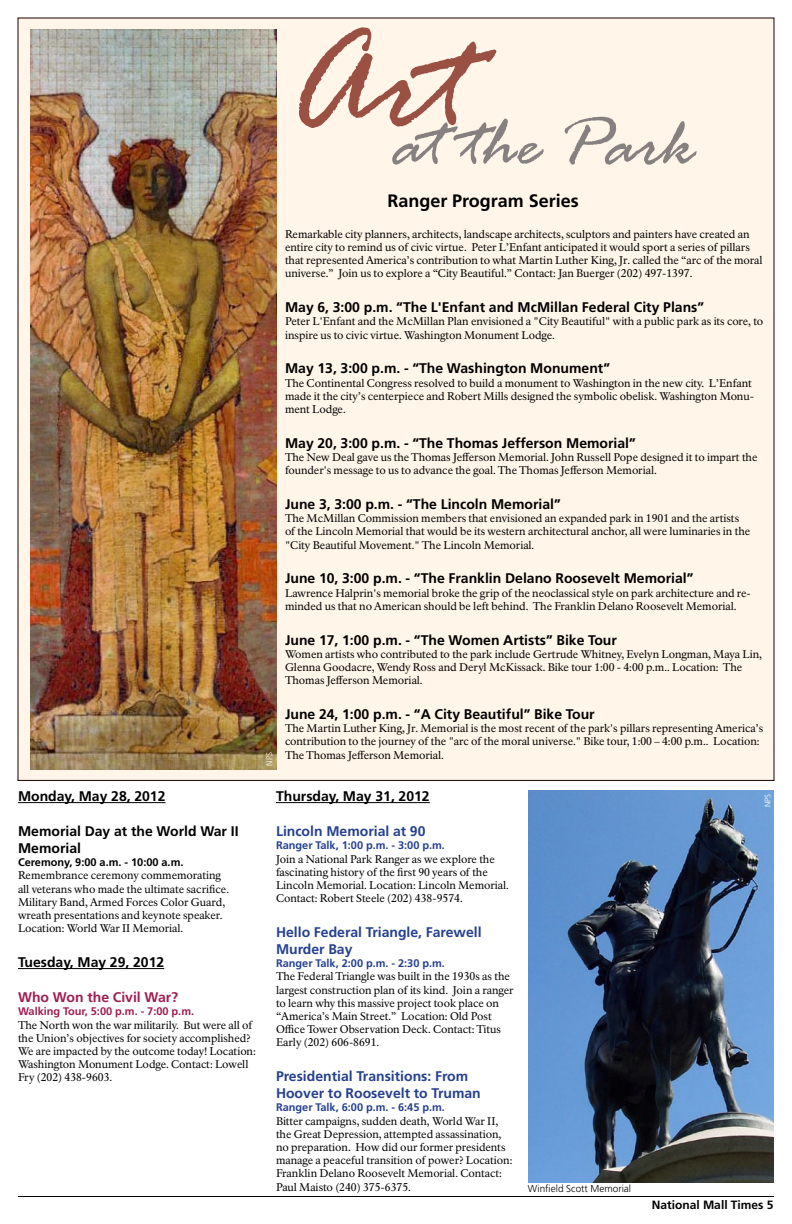
<style>
.page{position:relative;width:792px;height:1224px;background:#fff}
.page>*{position:absolute;margin:0;border:0;box-sizing:border-box;transform-origin:0 0}
.t1{font:italic 150px "Rage";color:#9a5043}
.t2{font:italic 75px "Rage";color:#868080}
.t3{font:700 18px "Frutiger";color:#000}
.t4{font:700 14px/16.8px "Frutiger";color:#000}
.t5{font:700 14px/16.8px "Frutiger";color:#25408f}
.t6{font:700 14px "Frutiger";color:#9f1d51}
.t7{font:700 12px "Frutiger LT Std";color:#000}
.t8{font:11px/13.2px "NPS Rawlinson OT";color:#000}
.t9{font:700 11px "Frutiger";color:#25408f}
.t10{font:700 11px "Frutiger";color:#9f1d51}
.t11{font:700 11px "Frutiger";color:#000}
.t12{font:300 10px "Frutiger";color:#000}
.t13{font:300 8px "Frutiger";color:#fff}
</style>
<div class="page">
<div style="left:18px;top:18px;width:756px;height:762px;background:#fff5e9"></div>
<hr style="left:18px;top:802px;width:148px;height:1px;background:#000">
<hr style="left:18px;top:968px;width:146px;height:1px;background:#000">
<hr style="left:276px;top:802px;width:154px;height:1px;background:#000">
<img style="left:30px;top:29px;width:246px;height:740px">
<hr style="left:18px;top:1196px;width:756px;height:1px;background:#000">
<img style="left:528px;top:791px;width:246px;height:391px">
<p class="t4" style="left:18px;top:788px;width:149px">Monday, May 28, 2012</p>
<p class="t4" style="left:18px;top:823px;width:222px">Memorial Day at the World War II<br>Memorial</p>
<p class="t11" style="left:18px;top:856px;width:167px">Ceremony, 9:00 a.m. - 10:00 a.m.</p>
<p class="t8" style="left:18px;top:869px;width:213px">Remembrance ceremony commemorating all veterans who made the ultimate sacrifice.<br>Military Band, Armed Forces Color Guard, wreath presentations and keynote speaker.<br>Location: World War II Memorial.</p>
<p class="t4" style="left:18px;top:954px;width:148px">Tuesday, May 29, 2012</p>
<p class="t6" style="left:18px;top:989px;width:162px">Who Won the Civil War?</p>
<p class="t10" style="left:18px;top:1005px;width:178px">Walking Tour, 5:00 p.m. - 7:00 p.m.</p>
<p class="t8" style="left:18px;top:1018px;width:239px">The North won the war militarily. But were all of the Union’s objectives for society accomplished?<br>We are impacted by the outcome today! Location:<br>Washington Monument Lodge. Contact: Lowell Fry (202) 438-9603.</p>
<p class="t13" style="left:265px;top:766px;width:15px;rotate:-90deg">NPS</p>
<h1 class="t1" style="left:285px;top:4px;width:186px">Art</h1>
<h2 class="t2" style="left:392px;top:103px;width:305px">at the Park</h2>
<h3 class="t3" style="left:387px;top:190px;width:193px">Ranger Program Series</h3>
<p class="t8" style="left:285px;top:228px;width:479px">Remarkable city planners, architects, landscape architects, sculptors and painters have created an entire city to remind us of civic virtue. Peter L’Enfant anticipated it would sport a series of pillars that represented America’s contribution to what Martin Luther King, Jr. called the “arc of the moral universe.” Join us to explore a “City Beautiful.” Contact: Jan Buerger (202) 497-1397.</p>
<p class="t4" style="left:285px;top:299px;width:421px">May 6, 3:00 p.m. “The L'Enfant and McMillan Federal City Plans”</p>
<p class="t8" style="left:285px;top:315px;width:480px">Peter L'Enfant and the McMillan Plan envisioned a "City Beautiful" with a public park as its core, to inspire us to civic virtue. Washington Monument Lodge.</p>
<p class="t4" style="left:285px;top:360px;width:327px">May 13, 3:00 p.m. - “The Washington Monument”</p>
<p class="t8" style="left:285px;top:376px;width:471px">The Continental Congress resolved to build a monument to Washington in the new city. L’Enfant made it the city’s centerpiece and Robert Mills designed the symbolic obelisk. Washington Monu&shy;ment Lodge.</p>
<p class="t4" style="left:285px;top:435px;width:352px">May 20, 3:00 p.m. - “The Thomas Jefferson Memorial”</p>
<p class="t8" style="left:285px;top:451px;width:474px">The New Deal gave us the Thomas Jefferson Memorial. John Russell Pope designed it to impart the founder's message to us to advance the goal. The Thomas Jefferson Memorial.</p>
<p class="t4" style="left:285px;top:496px;width:277px">June 3, 3:00 p.m. - “The Lincoln Memorial”</p>
<p class="t8" style="left:285px;top:512px;width:467px">The McMillan Commission members that envisioned an expanded park in 1901 and the artists of the Lincoln Memorial that would be its western architectural anchor, all were luminaries in the "City Beautiful Movement." The Lincoln Memorial.</p>
<p class="t4" style="left:285px;top:570px;width:410px">June 10, 3:00 p.m. - “The Franklin Delano Roosevelt Memorial”</p>
<p class="t8" style="left:285px;top:586px;width:467px">Lawrence Halprin's memorial broke the grip of the neoclassical style on park architecture and re&shy;minded us that no American should be left behind. The Franklin Delano Roosevelt Memorial.</p>
<p class="t4" style="left:285px;top:631px;width:333px">June 17, 1:00 p.m. - “The Women Artists” Bike Tour</p>
<p class="t8" style="left:285px;top:648px;width:479px">Women artists who contributed to the park include Gertrude Whitney, Evelyn Longman, Maya Lin,<br>Glenna Goodacre, Wendy Ross and Deryl McKissack. Bike tour 1:00 - 4:00 p.m.. Location: The<br>Thomas Jefferson Memorial.</p>
<p class="t4" style="left:285px;top:706px;width:311px">June 24, 1:00 p.m. - “A City Beautiful” Bike Tour</p>
<p class="t8" style="left:285px;top:722px;width:480px">The Martin Luther King, Jr. Memorial is the most recent of the park's pillars representing America’s contribution to the journey of the "arc of the moral universe." Bike tour, 1:00 – 4:00 p.m.. Location:<br>The Thomas Jefferson Memorial.</p>
<p class="t4" style="left:276px;top:788px;width:155px">Thursday, May 31, 2012</p>
<p class="t5" style="left:276px;top:823px;width:151px">Lincoln Memorial at 90</p>
<p class="t9" style="left:276px;top:839px;width:171px">Ranger Talk, 1:00 p.m. - 3:00 p.m.</p>
<p class="t8" style="left:276px;top:852px;width:235px">Join a National Park Ranger as we explore the fascinating history of the first 90 years of the Lincoln Memorial. Location: Lincoln Memorial.<br>Contact: Robert Steele (202) 438-9574.</p>
<p class="t5" style="left:276px;top:924px;width:207px">Hello Federal Triangle, Farewell<br>Murder Bay</p>
<p class="t9" style="left:276px;top:957px;width:171px">Ranger Talk, 2:00 p.m. - 2:30 p.m.</p>
<p class="t8" style="left:276px;top:970px;width:239px">The Federal Triangle was built in the 1930s as the largest construction plan of its kind. Join a ranger to learn why this massive project took place on “America’s Main Street.” Location: Old Post Office Tower Observation Deck. Contact: Titus Early (202) 606-8691.</p>
<p class="t5" style="left:276px;top:1068px;width:206px">Presidential Transitions: From<br>Hoover to Roosevelt to Truman</p>
<p class="t9" style="left:276px;top:1101px;width:171px">Ranger Talk, 6:00 p.m. - 6:45 p.m.</p>
<p class="t8" style="left:276px;top:1114px;width:238px">Bitter campaigns, sudden death, World War II, the Great Depression, attempted assassination, no preparation. How did our former presidents manage a peaceful transition of power? Location:<br>Franklin Delano Roosevelt Memorial. Contact:<br>Paul Maisto (240) 375-6375.</p>
<p class="t12" style="left:528px;top:1183px;width:105px">Winfield Scott Memorial</p>
<p class="t13" style="left:763px;top:807px;width:15px;rotate:-90deg">NPS</p>
<p class="t7" style="left:652px;top:1198px;width:123px">National Mall Times 5</p>
</div>
